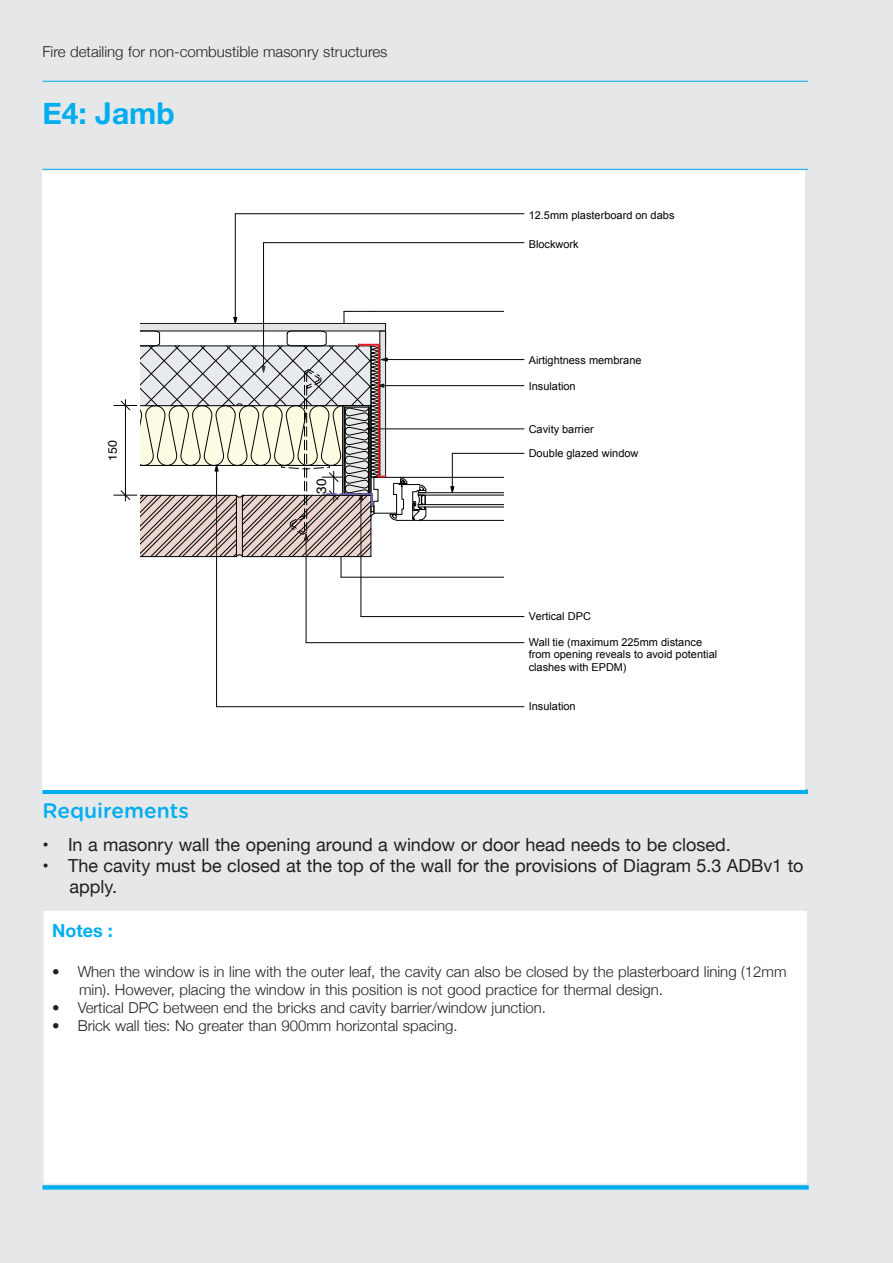
<style>
.page{position:relative;width:893px;height:1263px;background:#e6e7e9}
.page>*{position:absolute;margin:0;border:0;box-sizing:border-box;transform-origin:0 0}
.t1{font:700 30px "Helvetica Neue";color:#00aeef}
.t2{font:500 21px "Gotham Rounded";color:#00aeef}
.t3{font:18px/21px "Helvetica Neue";color:#231f20}
.t4{font:700 18px "Helvetica Neue";color:#00aeef}
.t5{font:300 15px/18px "Helvetica Neue";color:#231f20}
.t6{font:13.5px "Helvetica";color:#000001}
.t7{font:12.15px "Helvetica";color:#000001}
.t8{font:10.8px/12.5px "Arial";color:#000001}
</style>
<div class="page">
<div style="left:43px;top:1185px;width:766px;height:5px;background:#00aeef"></div>
<hr style="left:43px;top:81px;width:765px;height:1px;background:#00aeef">
<hr style="left:43px;top:169px;width:765px;height:1px;background:#00aeef">
<div style="left:43px;top:789px;width:765px;height:5px;background:#00aeef"></div>
<div style="left:42px;top:171px;width:763px;height:618px;background:#fff"></div>
<div style="left:43px;top:910px;width:764px;height:274px;background:#fff"></div>
<div style="left:42px;top:909px;width:766px;height:276px;border:2px solid #e6e7e9"></div>
<hr style="left:387px;top:359px;width:137px;height:1px;background:#000001">
<hr style="left:384px;top:385px;width:140px;height:1px;background:#000001">
<hr style="left:367px;top:429px;width:157px;height:1px;background:#000001">
<hr style="left:361px;top:616px;width:163px;height:1px;background:#000001">
<hr style="left:361px;top:500px;width:1px;height:117px;background:#000001">
<hr style="left:452px;top:453px;width:72px;height:1px;background:#000001">
<hr style="left:452px;top:453px;width:1px;height:34px;background:#000001">
<svg style="left:450px;top:486px;width:4px;height:6px"></svg>
<hr style="left:306px;top:642px;width:218px;height:1px;background:#000001">
<hr style="left:306px;top:540px;width:1px;height:103px;background:#000001">
<hr style="left:235px;top:213px;width:289px;height:1px;background:#000001">
<hr style="left:235px;top:214px;width:1px;height:103px;background:#000001">
<hr style="left:264px;top:242px;width:260px;height:1px;background:#000001">
<hr style="left:263px;top:243px;width:1px;height:123px;background:#000001">
<hr style="left:217px;top:706px;width:307px;height:1px;background:#000001">
<hr style="left:216px;top:471px;width:1px;height:236px;background:#000001">
<hr style="left:419px;top:520px;width:84px;height:1px;background:#000001">
<hr style="left:418px;top:492px;width:85px;height:1px;background:#000001">
<hr style="left:418px;top:507px;width:85px;height:1px;background:#000001">
<hr style="left:418px;top:495px;width:85px;height:1px;background:#000001">
<hr style="left:418px;top:504px;width:85px;height:1px;background:#000001">
<hr style="left:341px;top:577px;width:162px;height:1px;background:#000001">
<hr style="left:400px;top:477px;width:103px;height:1px;background:#000001">
<hr style="left:374px;top:311px;width:129px;height:1px;background:#000001">
<svg style="left:114px;top:311px;width:313px;height:266px"></svg>
<p class="t5" style="left:43px;top:42px;width:346px">Fire detailing for non-combustible masonry structures</p>
<h1 class="t1" style="left:43px;top:90px;width:134px">E4: Jamb</h1>
<p class="t7" style="left:103px;top:461px;width:22px;rotate:-90deg">150</p>
<h2 class="t2" style="left:43px;top:796px;width:148px">Requirements</h2>
<p class="t6" style="left:311px;top:494px;width:17px;rotate:-90deg">30</p>
<p class="t8" style="left:529px;top:209px;width:147px">12.5mm plasterboard on dabs</p>
<p class="t8" style="left:529px;top:238px;width:51px">Blockwork</p>
<p class="t8" style="left:529px;top:354px;width:114px">Airtightness membrane</p>
<p class="t8" style="left:529px;top:380px;width:49px">Insulation</p>
<p class="t8" style="left:529px;top:423px;width:66px">Cavity barrier</p>
<p class="t8" style="left:529px;top:447px;width:111px">Double glazed window</p>
<p class="t8" style="left:529px;top:610px;width:64px">Vertical DPC</p>
<p class="t8" style="left:529px;top:636px;width:190px">Wall tie (maximum 225mm distance from opening reveals to avoid potential clashes with EPDM)</p>
<p class="t8" style="left:529px;top:700px;width:49px">Insulation</p>
<p class="t3" style="left:43px;top:835px;width:690px">• In a masonry wall the opening around a window or door head needs to be closed.</p>
<p class="t3" style="left:70px;top:856px;width:735px;text-indent:-27px">• The cavity must be closed at the top of the wall for the provisions of Diagram 5.3 ADBv1 to apply.</p>
<p class="t4" style="left:52px;top:916px;width:62px">Notes :</p>
<p class="t5" style="left:79px;top:962px;width:709px;text-indent:-27px">• When the window is in line with the outer leaf, the cavity can also be closed by the plasterboard lining (12mm min). However, placing the window in this position is not good practice for thermal design.</p>
<p class="t5" style="left:52px;top:998px;width:495px">• Vertical DPC between end the bricks and cavity barrier/window junction.</p>
<p class="t5" style="left:52px;top:1016px;width:407px">• Brick wall ties: No greater than 900mm horizontal spacing.</p>
</div>
